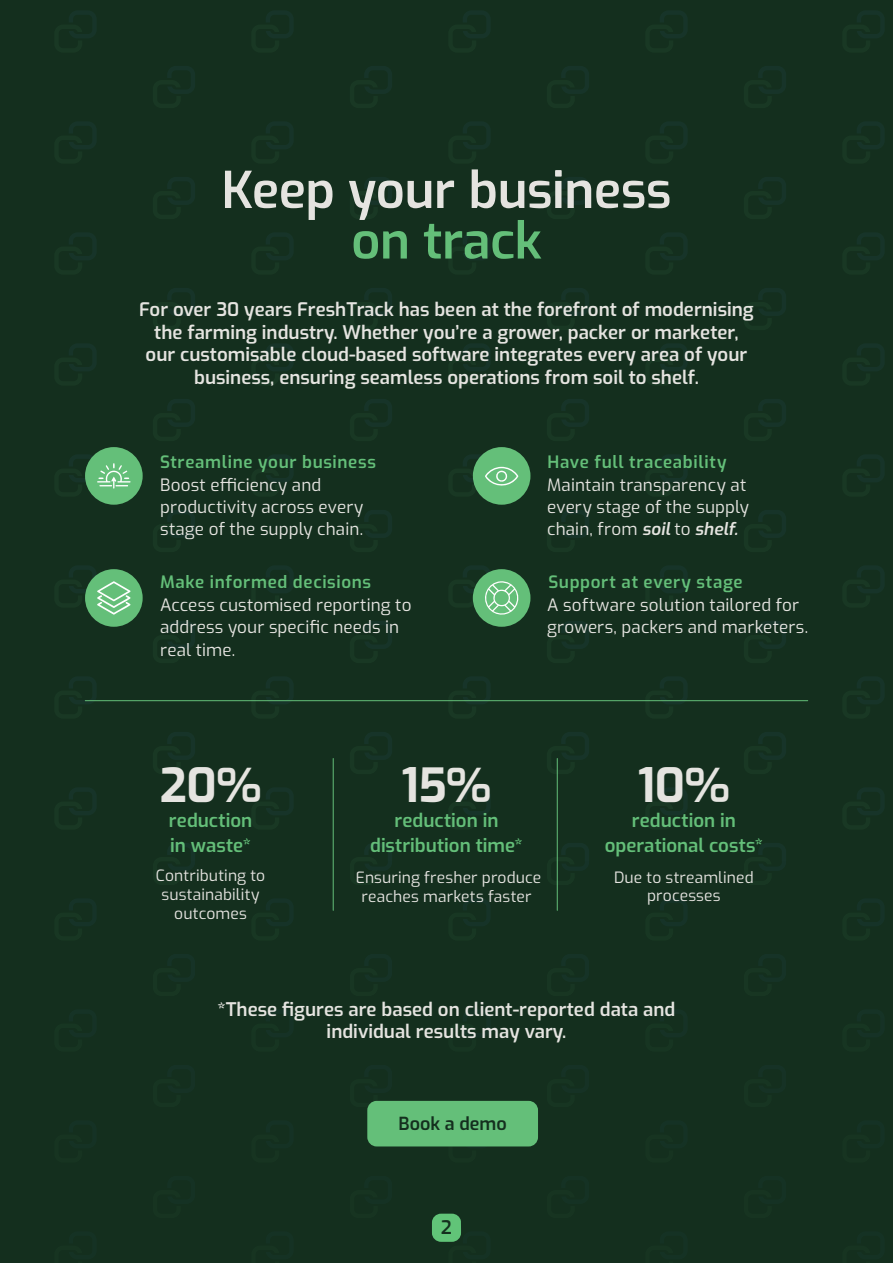
<style>
.page{position:relative;width:893px;height:1263px;background:#142f1e}
.page>*{position:absolute;margin:0;border:0;box-sizing:border-box;transform-origin:0 0}
.t1{font:600 50.55px "Exo";letter-spacing:-.01em;color:#e5e4e0}
.t2{font:600 50.55px "Exo";letter-spacing:-.005em;color:#64bf79}
.t3{font:700 46.8px "Exo";color:#e5e4e0}
.t4{font:600 18.75px/22.5px "Exo";color:#e5e4e0;text-align:center}
.t5{font:600 18.75px/24.9px "Exo";color:#64bf79;text-align:center}
.t6{font:600 18.75px "Exo";color:#142f1e}
.t7{font:600 18px "Exo";color:#142f1e}
.t8{font:17.1px/22.2px "Exo";letter-spacing:.01em;color:#e5e4e0}
.t9{font:600 17.1px "Exo";letter-spacing:.04em;color:#64bf79}
.t10{font:15.6px/18.8px "Exo";letter-spacing:.01em;color:#e5e4e0;text-align:center}
.s1{font-weight:600;font-style:italic}
</style>
<div class="page">
<hr style="left:333px;top:758px;width:1px;height:152px;background:#64bf79">
<hr style="left:557px;top:758px;width:1px;height:152px;background:#64bf79">
<div style="left:85px;top:447px;width:58px;height:58px;background:#64bf79;border-radius:50%"></div>
<svg style="left:97px;top:463px;width:34px;height:26px"></svg>
<div style="left:85px;top:569px;width:58px;height:58px;background:#64bf79;border-radius:50%"></div>
<svg style="left:97px;top:581px;width:34px;height:34px"></svg>
<div style="left:473px;top:569px;width:57px;height:58px;background:#64bf79;border-radius:50%"></div>
<div style="left:473px;top:447px;width:57px;height:58px;background:#64bf79;border-radius:50%"></div>
<svg style="left:485px;top:581px;width:34px;height:34px"></svg>
<svg style="left:485px;top:467px;width:33px;height:19px"></svg>
<hr style="left:85px;top:700px;width:723px;height:1px;background:#64bf79">
<div style="left:367px;top:1101px;width:171px;height:45px;background:#64bf79;border-radius:9px"></div>
<svg style="left:432px;top:1214px;width:29px;height:28px"></svg>
<h1 class="t1" style="left:221px;top:152px;width:451px">Keep your business</h1>
<h1 class="t2" style="left:351px;top:202px;width:192px">on track</h1>
<p class="t4" style="left:139px;top:297px;width:616px">For over 30 years FreshTrack has been at the forefront of modernising the farming industry. Whether you’re a grower, packer or marketer, our customisable cloud-based software integrates every area of your business, ensuring seamless operations from soil to shelf.</p>
<p class="t9" style="left:160px;top:449px;width:217px">Streamline your business</p>
<p class="t9" style="left:548px;top:449px;width:180px">Have full traceability</p>
<p class="t8" style="left:160px;top:472px;width:205px">Boost efficiency and productivity across every stage of the supply chain.</p>
<p class="t8" style="left:547px;top:472px;width:203px">Maintain transparency at every stage of the supply chain, from <span class="s1">soil</span> to <span class="s1">shelf.</span></p>
<p class="t9" style="left:160px;top:569px;width:212px">Make informed decisions</p>
<p class="t9" style="left:548px;top:569px;width:196px">Support at every stage</p>
<p class="t8" style="left:160px;top:593px;width:253px">Access customised reporting to address your specific needs in real time.</p>
<p class="t8" style="left:547px;top:593px;width:262px">A software solution tailored for growers, packers and marketers.</p>
<h2 class="t3" style="left:159px;top:750px;width:104px">20%</h2>
<p class="t5" style="left:169px;top:807px;width:85px;text-align:left">reduction in waste*</p>
<h2 class="t3" style="left:402px;top:750px;width:91px">15%</h2>
<p class="t5" style="left:370px;top:807px;width:154px">reduction in distribution time*</p>
<h2 class="t3" style="left:638px;top:750px;width:94px">10%</h2>
<p class="t5" style="left:605px;top:807px;width:160px">reduction in operational costs*</p>
<p class="t10" style="left:156px;top:865px;width:111px">Contributing to sustainability outcomes</p>
<p class="t10" style="left:356px;top:867px;width:187px">Ensuring fresher produce reaches markets faster</p>
<p class="t10" style="left:614px;top:867px;width:141px">Due to streamlined processes</p>
<p class="t4" style="left:218px;top:997px;width:459px">*These figures are based on client-reported data and individual results may vary.</p>
<p class="t7" style="left:399px;top:1110px;width:110px">Book a demo</p>
<p class="t6" style="left:441px;top:1213px;width:13px">2</p>
</div>
